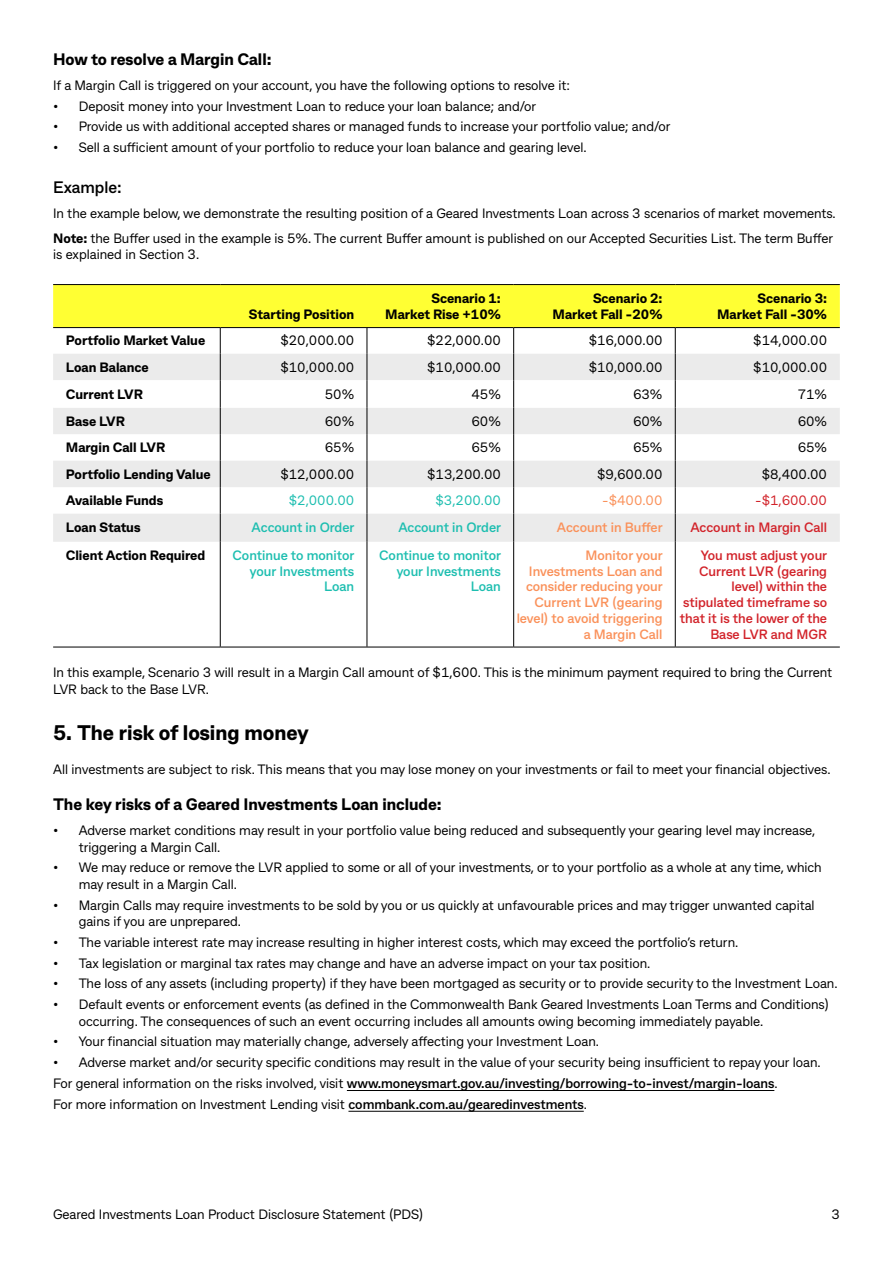
<style>
.page{position:relative;width:893px;height:1263px;background:#fff}
.page>*{position:absolute;margin:0;border:0;box-sizing:border-box;transform-origin:0 0}
.t1{font:800 21px "CBA Beacon Sans";color:#000}
.t2{font:800 16.5px "CBA Beacon Sans";color:#000}
.t3{font:700 16.5px "CBA Beacon Sans";color:#000}
.t4{font:13.5px/16.5px "CBA Beacon Sans";color:#000}
.t5{font:800 13.5px/16.5px "CBA Beacon Sans";color:#000;text-align:right}
.t6{font:700 13.5px/15.8px "CBA Beacon Sans";color:#d2232a;text-align:right}
.t7{font:700 13.5px/15.8px "CBA Beacon Sans";color:#fa915a;text-align:right}
.t8{font:700 13.5px/15.8px "CBA Beacon Sans";color:#1dbeb0;text-align:right}
.t9{font:13.5px "CBA Beacon Sans";color:#1dbeb0}
.t10{font:13.5px "CBA Beacon Sans";color:#d2232a}
.t11{font:13.5px "CBA Beacon Sans";color:#fa915a}
.s1{font-weight:800}
.s2{font-weight:700}
</style>
<div class="page">
<hr style="left:347px;top:1090px;width:427px;height:1px;background:#000">
<hr style="left:348px;top:1111px;width:236px;height:1px;background:#000">
<svg style="left:53px;top:285px;width:787px;height:257px"></svg>
<hr style="left:220px;top:542px;width:1px;height:105px;background:#000">
<hr style="left:367px;top:542px;width:1px;height:105px;background:#000">
<hr style="left:513px;top:542px;width:1px;height:105px;background:#000">
<hr style="left:675px;top:542px;width:1px;height:105px;background:#000">
<hr style="left:53px;top:284px;width:167px;height:1px;background:#000">
<hr style="left:220px;top:284px;width:147px;height:1px;background:#000">
<hr style="left:367px;top:284px;width:147px;height:1px;background:#000">
<hr style="left:514px;top:284px;width:161px;height:1px;background:#000">
<hr style="left:675px;top:284px;width:165px;height:1px;background:#000">
<hr style="left:53px;top:327px;width:167px;height:1px;background:#000">
<hr style="left:220px;top:327px;width:147px;height:1px;background:#000">
<hr style="left:367px;top:327px;width:147px;height:1px;background:#000">
<hr style="left:514px;top:327px;width:161px;height:1px;background:#000">
<hr style="left:675px;top:327px;width:165px;height:1px;background:#000">
<hr style="left:53px;top:647px;width:167px;height:1px;background:#000">
<hr style="left:220px;top:647px;width:147px;height:1px;background:#000">
<hr style="left:367px;top:647px;width:147px;height:1px;background:#000">
<hr style="left:514px;top:647px;width:161px;height:1px;background:#000">
<hr style="left:675px;top:647px;width:165px;height:1px;background:#000">
<p class="t2" style="left:53px;top:48px;width:220px">How to resolve a Margin Call:</p>
<p class="t4" style="left:53px;top:76px;width:518px">If a Margin Call is triggered on your account, you have the following options to resolve it:</p>
<p class="t4" style="left:53px;top:97px;width:485px">• Deposit money into your Investment Loan to reduce your loan balance; and/or</p>
<p class="t4" style="left:53px;top:118px;width:619px">• Provide us with additional accepted shares or managed funds to increase your portfolio value; and/or</p>
<p class="t4" style="left:53px;top:139px;width:535px">• Sell a sufficient amount of your portfolio to reduce your loan balance and gearing level.</p>
<p class="t3" style="left:53px;top:176px;width:70px">Example:</p>
<p class="t4" style="left:53px;top:200px;width:784px;line-height:25px">In the example below, we demonstrate the resulting position of a Geared Investments Loan across 3 scenarios of market movements.<br><span class="s1">Note:</span> the Buffer used in the example is 5%. The current Buffer amount is published on our Accepted Securities List. The term Buffer</p>
<p class="t4" style="left:53px;top:246px;width:148px">is explained in Section 3.</p>
<p class="t5" style="left:249px;top:306px;width:107px">Starting Position</p>
<p class="t5" style="left:385px;top:289px;width:117px">Scenario 1:<br>Market Rise +10%</p>
<p class="t5" style="left:553px;top:289px;width:111px">Scenario 2:<br>Market Fall -20%</p>
<p class="t5" style="left:717px;top:289px;width:111px">Scenario 3:<br>Market Fall -30%</p>
<p class="t5" style="left:66px;top:332px;width:141px">Portfolio Market Value</p>
<p class="t4" style="left:280px;top:332px;width:75px">$20,000.00</p>
<p class="t4" style="left:427px;top:332px;width:75px">$22,000.00</p>
<p class="t4" style="left:589px;top:332px;width:75px">$16,000.00</p>
<p class="t4" style="left:753px;top:332px;width:75px">$14,000.00</p>
<p class="t5" style="left:66px;top:358px;width:84px">Loan Balance</p>
<p class="t4" style="left:280px;top:358px;width:75px">$10,000.00</p>
<p class="t4" style="left:427px;top:358px;width:75px">$10,000.00</p>
<p class="t4" style="left:589px;top:358px;width:75px">$10,000.00</p>
<p class="t4" style="left:753px;top:358px;width:75px">$10,000.00</p>
<p class="t5" style="left:66px;top:385px;width:79px">Current LVR</p>
<p class="t4" style="left:325px;top:385px;width:31px">50%</p>
<p class="t4" style="left:472px;top:385px;width:31px">45%</p>
<p class="t4" style="left:633px;top:385px;width:31px">63%</p>
<p class="t4" style="left:798px;top:385px;width:31px">71%</p>
<p class="t5" style="left:66px;top:412px;width:61px">Base LVR</p>
<p class="t4" style="left:325px;top:412px;width:31px">60%</p>
<p class="t4" style="left:472px;top:412px;width:31px">60%</p>
<p class="t4" style="left:633px;top:412px;width:31px">60%</p>
<p class="t4" style="left:798px;top:412px;width:31px">60%</p>
<p class="t5" style="left:66px;top:439px;width:101px">Margin Call LVR</p>
<p class="t4" style="left:325px;top:439px;width:31px">65%</p>
<p class="t4" style="left:472px;top:439px;width:31px">65%</p>
<p class="t4" style="left:633px;top:439px;width:31px">65%</p>
<p class="t4" style="left:798px;top:439px;width:31px">65%</p>
<p class="t5" style="left:66px;top:465px;width:146px">Portfolio Lending Value</p>
<p class="t4" style="left:280px;top:465px;width:75px">$12,000.00</p>
<p class="t4" style="left:427px;top:465px;width:75px">$13,200.00</p>
<p class="t4" style="left:597px;top:465px;width:67px">$9,600.00</p>
<p class="t4" style="left:762px;top:465px;width:67px">$8,400.00</p>
<p class="t5" style="left:66px;top:492px;width:99px">Available Funds</p>
<p class="t9" style="left:289px;top:491px;width:67px">$2,000.00</p>
<p class="t9" style="left:436px;top:491px;width:67px">$3,200.00</p>
<p class="t11" style="left:602px;top:491px;width:62px">-$400.00</p>
<p class="t10" style="left:755px;top:491px;width:73px">-$1,600.00</p>
<p class="t5" style="left:66px;top:519px;width:76px">Loan Status</p>
<p class="t8" style="left:252px;top:519px;width:104px">Account in Order</p>
<p class="t8" style="left:398px;top:519px;width:104px">Account in Order</p>
<p class="t7" style="left:557px;top:519px;width:107px">Account in Buffer</p>
<p class="t6" style="left:690px;top:519px;width:138px">Account in Margin Call</p>
<p class="t5" style="left:66px;top:546px;width:141px">Client Action Required</p>
<p class="t8" style="left:233px;top:547px;width:123px">Continue to monitor your Investments<br>Loan</p>
<p class="t8" style="left:379px;top:547px;width:123px">Continue to monitor your Investments<br>Loan</p>
<p class="t7" style="left:517px;top:547px;width:148px">Monitor your<br>Investments Loan and consider reducing your<br>Current LVR (gearing level) to avoid triggering a Margin Call</p>
<p class="t6" style="left:680px;top:547px;width:149px">You must adjust your<br>Current LVR (gearing level) within the stipulated timeframe so that it is the lower of the<br>Base LVR and MGR</p>
<p class="t4" style="left:53px;top:663px;width:780px">In this example, Scenario 3 will result in a Margin Call amount of $1,600. This is the minimum payment required to bring the Current<br>LVR back to the Base LVR.</p>
<h1 class="t1" style="left:53px;top:719px;width:257px">5. The risk of losing money</h1>
<p class="t4" style="left:53px;top:760px;width:779px">All investments are subject to risk. This means that you may lose money on your investments or fail to meet your financial objectives.</p>
<p class="t2" style="left:53px;top:793px;width:390px">The key risks of a Geared Investments Loan include:</p>
<p class="t4" style="left:79px;top:822px;width:738px;text-indent:-26px">• Adverse market conditions may result in your portfolio value being reduced and subsequently your gearing level may increase, triggering a Margin Call.</p>
<p class="t4" style="left:79px;top:859px;width:745px;text-indent:-26px">• We may reduce or remove the LVR applied to some or all of your investments, or to your portfolio as a whole at any time, which may result in a Margin Call.</p>
<p class="t4" style="left:79px;top:896px;width:737px;text-indent:-26px">• Margin Calls may require investments to be sold by you or us quickly at unfavourable prices and may trigger unwanted capital gains if you are unprepared.</p>
<p class="t4" style="left:53px;top:933px;width:687px">• The variable interest rate may increase resulting in higher interest costs, which may exceed the portfolio’s return.</p>
<p class="t4" style="left:53px;top:954px;width:599px">• Tax legislation or marginal tax rates may change and have an adverse impact on your tax position.</p>
<p class="t4" style="left:53px;top:975px;width:786px">• The loss of any assets (including property) if they have been mortgaged as security or to provide security to the Investment Loan.</p>
<p class="t4" style="left:79px;top:996px;width:752px;text-indent:-26px">• Default events or enforcement events (as defined in the Commonwealth Bank Geared Investments Loan Terms and Conditions) occurring. The consequences of such an event occurring includes all amounts owing becoming immediately payable.</p>
<p class="t4" style="left:53px;top:1033px;width:547px">• Your financial situation may materially change, adversely affecting your Investment Loan.</p>
<p class="t4" style="left:53px;top:1051px;width:769px;line-height:20.7px">• Adverse market and/or security specific conditions may result in the value of your security being insufficient to repay your loan.<br>For general information on the risks involved, visit <span class="s2">www.moneysmart.gov.au/investing/borrowing-to-invest/margin-loans</span>.<br>For more information on Investment Lending visit <span class="s2">commbank.com.au/gearedinvestments</span>.</p>
<p class="t4" style="left:53px;top:1206px;width:372px">Geared Investments Loan Product Disclosure Statement (PDS)</p>
<p class="t4" style="left:831px;top:1206px;width:10px">3</p>
</div>
